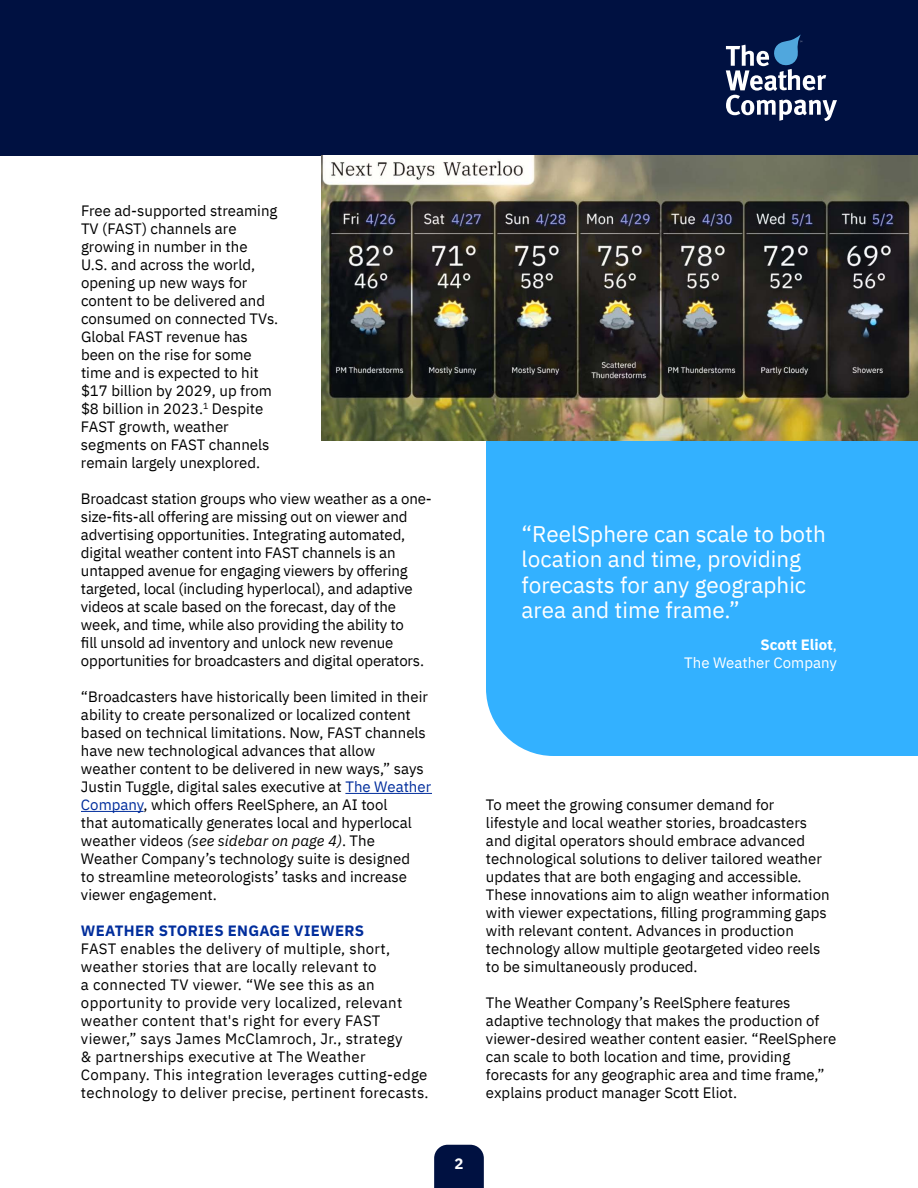
<style>
.page{position:relative;width:918px;height:1188px;background:#fff}
.page>*{position:absolute;margin:0;border:0;box-sizing:border-box;transform-origin:0 0}
.t1{font:22.5px/25.5px "IBM Plex Sans";color:#fff}
.t2{font:15px/18px "IBM Plex Sans";color:#000}
.t3{font:15px/18px "IBM Plex Sans";letter-spacing:.02em;color:#000}
.t4{font:15px/18px "IBM Plex Sans";color:#fff;text-align:right}
.t5{font:700 15px "IBM Plex Sans";letter-spacing:.02em;color:#002d9c}
.t6{font:700 15px "IBM Plex Sans";color:#fff}
.s1{color:#002d9c}
.s2{font-style:italic}
.s3{font-weight:700}
</style>
<div class="page">
<svg style="left:434px;top:1145px;width:50px;height:43px;background:#0a1a48"></svg>
<div style="left:0;top:0;width:918px;height:156px;background:#001141"></div>
<svg style="left:726px;top:34px;width:111px;height:87px"></svg>
<hr style="left:345px;top:793px;width:87px;height:1px;background:#002d9c">
<hr style="left:81px;top:811px;width:63px;height:1px;background:#002d9c">
<div style="left:486px;top:441px;width:432px;height:315px;background:#33b1ff"></div>
<img style="left:321px;top:156px;width:597px;height:285px">
<p class="t2" style="left:81px;top:200px;width:199px">Free ad-supported streaming<br>TV (FAST) channels are growing in number in the<br>U.S. and across the world, opening up new ways for content to be delivered and consumed on connected TVs.<br>Global FAST revenue has been on the rise for some time and is expected to hit $17 billion by 2029, up from $8 billion in 2023.<sup>1</sup> Despite<br>FAST growth, weather segments on FAST channels remain largely unexplored.</p>
<p class="t2" style="left:81px;top:488px;width:352px">Broadcast station groups who view weather as a one&shy;size-fits-all offering are missing out on viewer and advertising opportunities. Integrating automated, digital weather content into FAST channels is an untapped avenue for engaging viewers by offering targeted, local (including hyperlocal), and adaptive videos at scale based on the forecast, day of the week, and time, while also providing the ability to<br>fill unsold ad inventory and unlock new revenue opportunities for broadcasters and digital operators.</p>
<p class="t2" style="left:81px;top:686px;width:352px">“Broadcasters have historically been limited in their ability to create personalized or localized content based on technical limitations. Now, FAST channels have new technological advances that allow weather content to be delivered in new ways,” says Justin Tuggle, digital sales executive at <span class="s1">The Weather Company</span>, which offers ReelSphere, an AI tool<br>that automatically generates local and hyperlocal weather videos <span class="s2">(see sidebar on page 4)</span>. The Weather Company’s technology suite is designed<br>to streamline meteorologists’ tasks and increase viewer engagement.</p>
<p class="t5" style="left:81px;top:919px;width:285px">WEATHER STORIES ENGAGE VIEWERS</p>
<p class="t3" style="left:81px;top:938px;width:349px">FAST enables the delivery of multiple, short, weather stories that are locally relevant to<br>a connected TV viewer. “We see this as an opportunity to provide very localized, relevant weather content that's right for every FAST viewer,” says James McClamroch, Jr., strategy<br>&amp; partnerships executive at The Weather Company. This integration leverages cutting-edge technology to deliver precise, pertinent forecasts.</p>
<h1 class="t1" style="left:522px;top:519px;width:306px">“ReelSphere can scale to both location and time, providing forecasts for any geographic area and time frame.”</h1>
<p class="t4" style="left:684px;top:634px;width:154px"><span class="s3">Scott Eliot</span>,<br>The Weather Company</p>
<p class="t6" style="left:455px;top:1152px;width:10px">2</p>
<p class="t2" style="left:486px;top:794px;width:345px">To meet the growing consumer demand for lifestyle and local weather stories, broadcasters and digital operators should embrace advanced technological solutions to deliver tailored weather updates that are both engaging and accessible.<br>These innovations aim to align weather information with viewer expectations, filling programming gaps with relevant content. Advances in production technology allow multiple geotargeted video reels to be simultaneously produced.</p>
<p class="t2" style="left:486px;top:992px;width:352px">The Weather Company’s ReelSphere features adaptive technology that makes the production of viewer-desired weather content easier. “ReelSphere can scale to both location and time, providing forecasts for any geographic area and time frame,” explains product manager Scott Eliot.</p>
</div>
